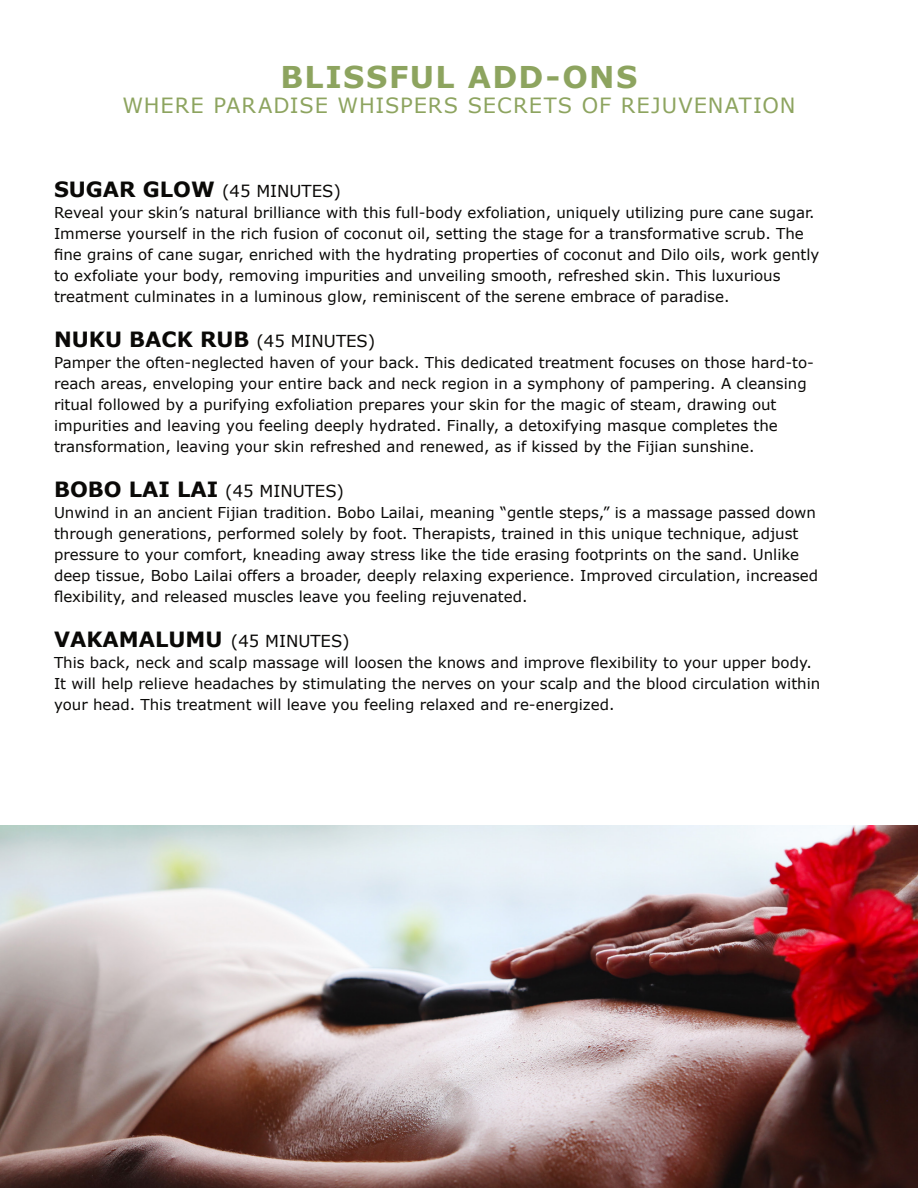
<style>
.page{position:relative;width:918px;height:1188px;background:#fff}
.page>*{position:absolute;margin:0;border:0;box-sizing:border-box;transform-origin:0 0}
.title_1{font:700 30px "Verdana";letter-spacing:.045em;color:#8da45f}
.title_1-2{font:21px "Verdana";letter-spacing:.045em;color:#8da45f}
.title_1-3{font:700 21px "Verdana";color:#0a0907}
.title_1-4{font:16.5px "Verdana";color:#0a0907}
.title_1-5{font:15px/21px "Verdana";color:#0a0907}
.s1{font-weight:700;font-size:21px}
.s2{font-weight:400;font-size:16.5px}
</style>
<div class="page">
<img style="left:0;top:825px;width:918px;height:363px">
<p class="title_1" style="left:281px;top:57px;width:358px">BLISSFUL ADD-ONS</p>
<p class="title_1-2" style="left:122px;top:92px;width:675px">WHERE PARADISE WHISPERS SECRETS OF REJUVENATION</p>
<p class="title_1-4" style="left:54px;top:181px;width:288px"><span class="s1">SUGAR GLOW</span> (45 MINUTES)</p>
<p class="title_1-5" style="left:54px;top:203px;width:767px">Reveal your skin’s natural brilliance with this full-body exfoliation, uniquely utilizing pure cane sugar.<br>Immerse yourself in the rich fusion of coconut oil, setting the stage for a transformative scrub. The fine grains of cane sugar, enriched with the hydrating properties of coconut and Dilo oils, work gently to exfoliate your body, removing impurities and unveiling smooth, refreshed skin. This luxurious treatment culminates in a luminous glow, reminiscent of the serene embrace of paradise.</p>
<p class="title_1-3" style="left:54px;top:326px;width:323px">NUKU BACK RUB <span class="s2">(45 MINUTES)</span></p>
<p class="title_1-5" style="left:54px;top:353px;width:762px">Pamper the often-neglected haven of your back. This dedicated treatment focuses on those hard-to&shy;reach areas, enveloping your entire back and neck region in a symphony of pampering. A cleansing ritual followed by a purifying exfoliation prepares your skin for the magic of steam, drawing out impurities and leaving you feeling deeply hydrated. Finally, a detoxifying masque completes the transformation, leaving your skin refreshed and renewed, as if kissed by the Fijian sunshine.</p>
<p class="title_1-4" style="left:54px;top:481px;width:292px"><span class="s1">BOBO LAI LAI</span> (45 MINUTES)</p>
<p class="title_1-5" style="left:54px;top:503px;width:766px">Unwind in an ancient Fijian tradition. Bobo Lailai, meaning “gentle steps,” is a massage passed down through generations, performed solely by foot. Therapists, trained in this unique technique, adjust pressure to your comfort, kneading away stress like the tide erasing footprints on the sand. Unlike deep tissue, Bobo Lailai offers a broader, deeply relaxing experience. Improved circulation, increased flexibility, and released muscles leave you feeling rejuvenated.</p>
<p class="title_1-4" style="left:54px;top:631px;width:297px"><span class="s1">VAKAMALUMU</span> (45 MINUTES)</p>
<p class="title_1-5" style="left:54px;top:653px;width:768px">This back, neck and scalp massage will loosen the knows and improve flexibility to your upper body.<br>It will help relieve headaches by stimulating the nerves on your scalp and the blood circulation within your head. This treatment will leave you feeling relaxed and re-energized.</p>
</div>
